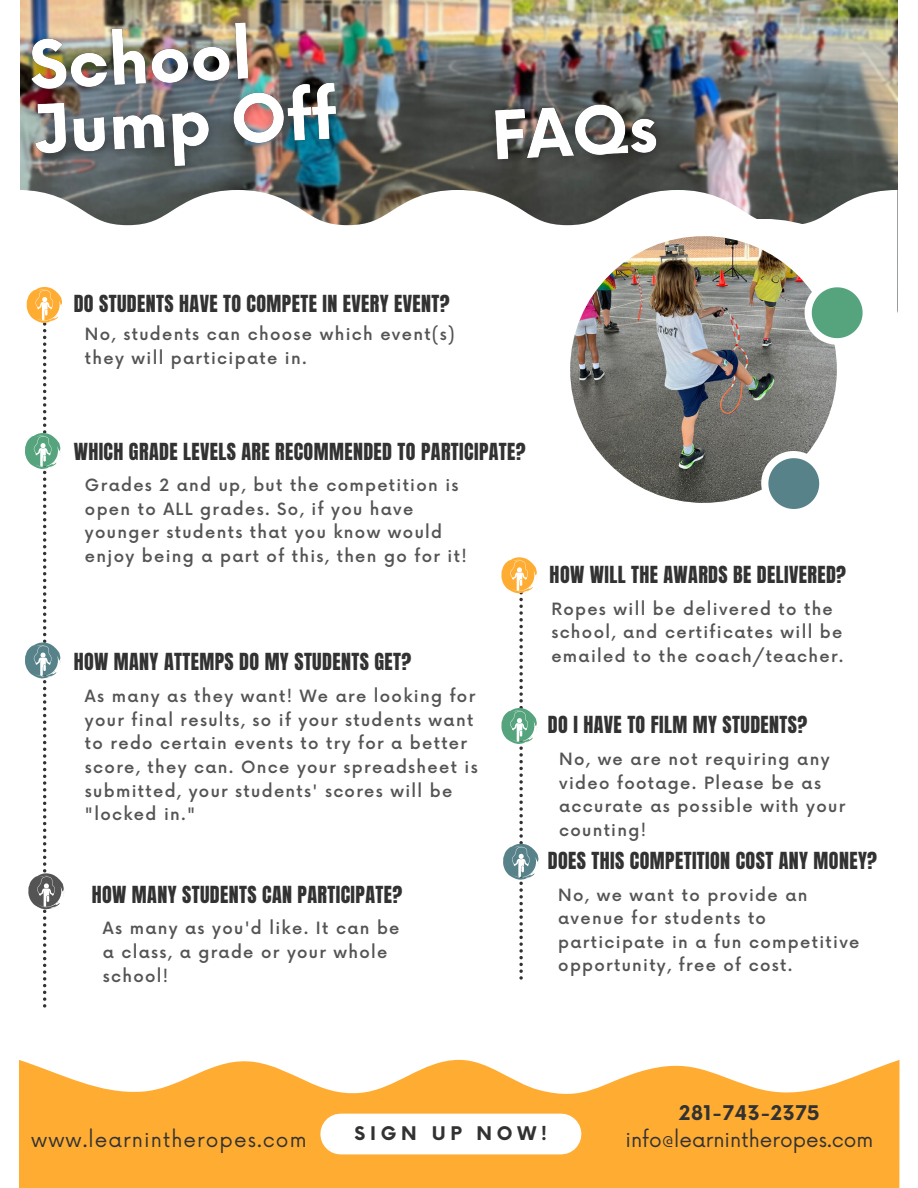
<style>
.page{position:relative;width:918px;height:1188px;background:#fff}
.page>*{position:absolute;margin:0;border:0;box-sizing:border-box;transform-origin:0 0}
.t1{font:20.1px "Now";color:#323232}
.t2{font:20.1px "Now";letter-spacing:.05em;color:#323232}
.t3{font:19.95px "Anton";letter-spacing:.02em;color:#323232}
.t4{font:700 19.8px "Now";letter-spacing:.025em;color:#323232}
.t5{font:700 18.3px "Now";letter-spacing:.255em;color:#323232}
.t6{font:500 16.5px/23.7px "Now";letter-spacing:.08em;color:#545454}
</style>
<div class="page">
<img style="left:20px;top:0;width:878px;height:312px">
<svg style="left:20px;top:190px;width:877px;height:154px"></svg>
<div style="left:622px;top:219px;width:284px;height:284px;background:#fff;border-radius:50%"></div>
<img style="left:570px;top:236px;width:267px;height:267px;border-radius:50%">
<svg style="left:761px;top:451px;width:59px;height:58px"></svg>
<svg style="left:805px;top:283px;width:58px;height:62px"></svg>
<svg style="left:19px;top:1059px;width:881px;height:129px;fill:#ffac33"></svg>
<div style="left:341px;top:1114px;width:220px;height:40px;background:#fff"></div>
<img style="left:473px;top:78px;width:203px;height:121px">
<img style="left:20px;top:1px;width:336px;height:192px">
<svg style="left:25px;top:287px;width:40px;height:721px"></svg>
<svg style="left:501px;top:557px;width:38px;height:423px"></svg>
<p class="t3" style="left:74px;top:290px;width:378px">DO STUDENTS HAVE TO COMPETE IN EVERY EVENT?</p>
<p class="t6" style="left:85px;top:324px;width:371px">No, students can choose which event(s) they will participate in.</p>
<p class="t3" style="left:74px;top:437px;width:454px">WHICH GRADE LEVELS ARE RECOMMENDED TO PARTICIPATE?</p>
<p class="t6" style="left:85px;top:474px;width:383px">Grades 2 and up, but the competition is open to ALL grades. So, if you have younger students that you know would enjoy being a part of this, then go for it!</p>
<p class="t3" style="left:74px;top:648px;width:339px">HOW MANY ATTEMPS DO MY STUDENTS GET?</p>
<p class="t6" style="left:85px;top:685px;width:394px">As many as they want! We are looking for your final results, so if your students want to redo certain events to try for a better score, they can. Once your spreadsheet is submitted, your students' scores will be "locked in."</p>
<p class="t3" style="left:92px;top:880px;width:312px">HOW MANY STUDENTS CAN PARTICIPATE?</p>
<p class="t6" style="left:103px;top:918px;width:298px">As many as you'd like. It can be a class, a grade or your whole school!</p>
<p class="t3" style="left:550px;top:561px;width:298px">HOW WILL THE AWARDS BE DELIVERED?</p>
<p class="t6" style="left:551px;top:598px;width:294px">Ropes will be delivered to the school, and certificates will be emailed to the coach/teacher.</p>
<p class="t3" style="left:548px;top:711px;width:261px">DO I HAVE TO FILM MY STUDENTS?</p>
<p class="t6" style="left:559px;top:748px;width:288px">No, we are not requiring any video footage. Please be as accurate as possible with your counting!</p>
<p class="t3" style="left:548px;top:846px;width:331px">DOES THIS COMPETITION COST ANY MONEY?</p>
<p class="t6" style="left:558px;top:884px;width:303px">No, we want to provide an avenue for students to participate in a fun competitive opportunity, free of cost.</p>
<p class="t4" style="left:679px;top:1102px;width:142px">281-743-2375</p>
<p class="t5" style="left:355px;top:1123px;width:194px">SIGN UP NOW!</p>
<p class="t2" style="left:31px;top:1128px;width:277px">www.learnintheropes.com</p>
<p class="t1" style="left:625px;top:1128px;width:250px">info@learnintheropes.com</p>
</div>
